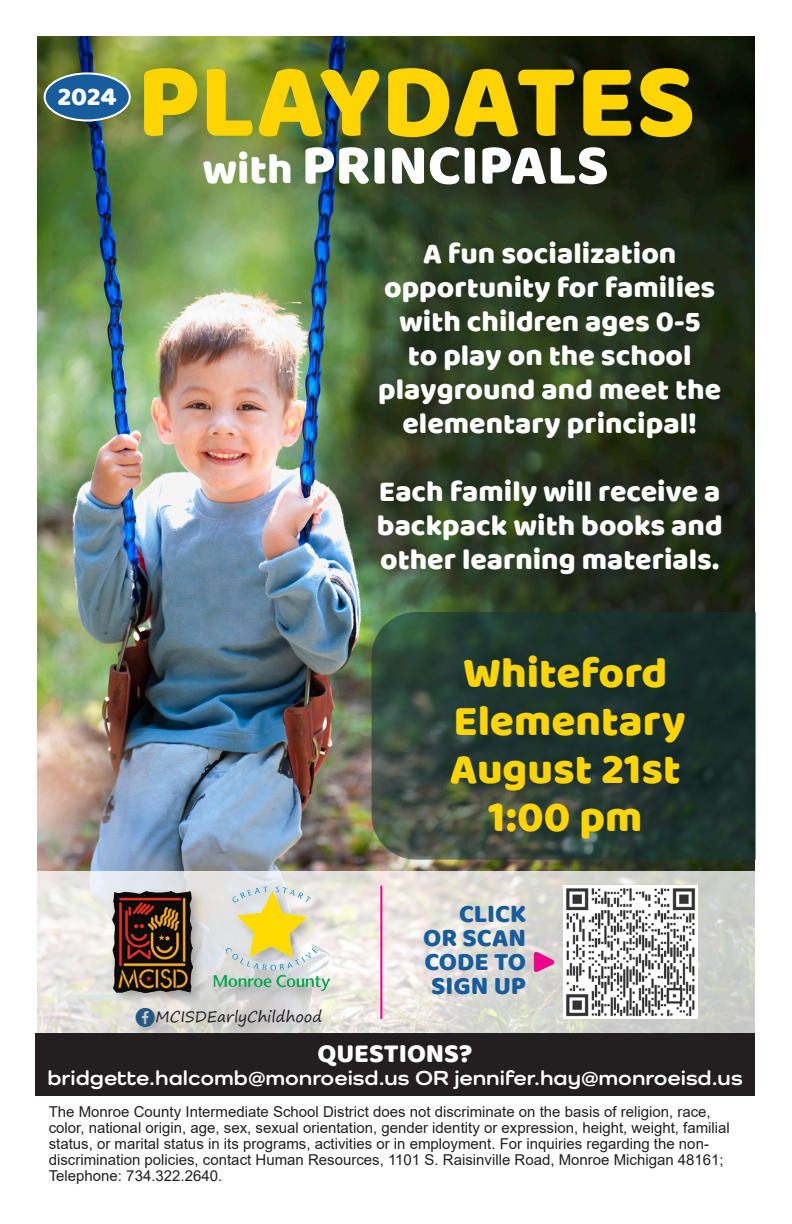
<style>
.page{position:relative;width:792px;height:1224px;background:#fff}
.page>*{position:absolute;margin:0;border:0;box-sizing:border-box;transform-origin:0 0}
.t1{font:108px "Baloo Bhai";color:#fed503}
.t2{font:58px "Baloo Bhai";color:#fff}
.t3{font:44px/48px "Baloo Bhai";color:#fed503}
.t4{font:38px "Baloo Bhai";color:#ed028c}
.t5{font:30px/34px "Baloo Bhai";color:#fff;text-align:center}
.t6{font:27px "Baloo Bhai";color:#fff}
.t7{font:26.4px "Baloo Bhai";color:#fff}
.t8{font:26px/24px "Baloo Bhai";color:#175d9e;text-align:right}
.t9{font:700 21px "Como";color:#fff;scale:1.11 1}
.t10{font:15.2px "Segoe Print";color:#231f20}
.t11{font:15px/16px "Arial";color:#231f20}
.s1{font-size:44px}
.s2{font-family:"Social Shapes";font-size:27.8px;color:#245783}
</style>
<div class="page">
<img style="left:37px;top:36px;width:718px;height:835px">
<svg style="left:37px;top:871px;width:718px;height:162px;background:#e1dfda"></svg>
<div style="left:35px;top:1033px;width:720px;height:63px;background:#231f20"></div>
<div style="left:45px;top:73px;width:85px;height:47px;background:#175d9e;border-radius:50%"></div>
<div style="left:44px;top:72px;width:87px;height:49px;border:2px solid #fff;border-radius:50%"></div>
<img style="left:564px;top:886px;width:133px;height:133px">
<div style="left:109px;top:882px;width:235px;height:159px;background:#231f20;opacity:.3"></div>
<img style="left:113px;top:891px;width:79px;height:101px">
<img style="left:213px;top:885px;width:117px;height:105px">
<svg style="left:372px;top:612px;width:384px;height:248px;background:#273b34"></svg>
<hr style="left:380px;top:886px;width:2px;height:133px;background:#ed028c">
<h3 class="t7" style="left:58px;top:81px;width:61px">2024</h3>
<h1 class="t1" style="left:137px;top:35px;width:560px">PLAYDATES</h1>
<h2 class="t2" style="left:202px;top:129px;width:408px"><span class="s1">with</span> PRINCIPALS</h2>
<h3 class="t5" style="left:378px;top:235px;width:345px">A fun socialization opportunity for families with children ages 0-5<br>to play on the school playground and meet the elementary principal!</h3>
<h3 class="t5" style="left:377px;top:473px;width:347px;text-align:justify">Each family will receive a backpack with books and other learning materials.</h3>
<p class="t10" style="left:135px;top:1003px;width:189px"><span class="s2">!</span>MCISDEarlyChildhood</p>
<p class="t3" style="left:454px;top:648px;width:234px">Whiteford<br>Elementary</p>
<p class="t3" style="left:450px;top:744px;width:232px">August 21st</p>
<p class="t3" style="left:488px;top:792px;width:156px">1:00 pm</p>
<h3 class="t8" style="left:423px;top:901px;width:104px">CLICK<br>OR SCAN<br>CODE TO<br>SIGN UP</h3>
<h3 class="t4" style="left:532px;top:937px;width:25px">▶</h3>
<h3 class="t6" style="left:317px;top:1037px;width:157px">QUESTIONS?</h3>
<h3 class="t9" style="left:47px;top:1065px;width:628px">bridgette.halcomb@monroeisd.us OR jennifer.hay@monroeisd.us</h3>
<p class="t11" style="left:49px;top:1104px;width:683px">The Monroe County Intermediate School District does not discriminate on the basis of religion, race, color, national origin, age, sex, sexual orientation, gender identity or expression, height, weight, familial status, or marital status in its programs, activities or in employment. For inquiries regarding the non&shy;discrimination policies, contact Human Resources, 1101 S. Raisinville Road, Monroe Michigan 48161; Telephone: 734.322.2640.</p>
</div>
